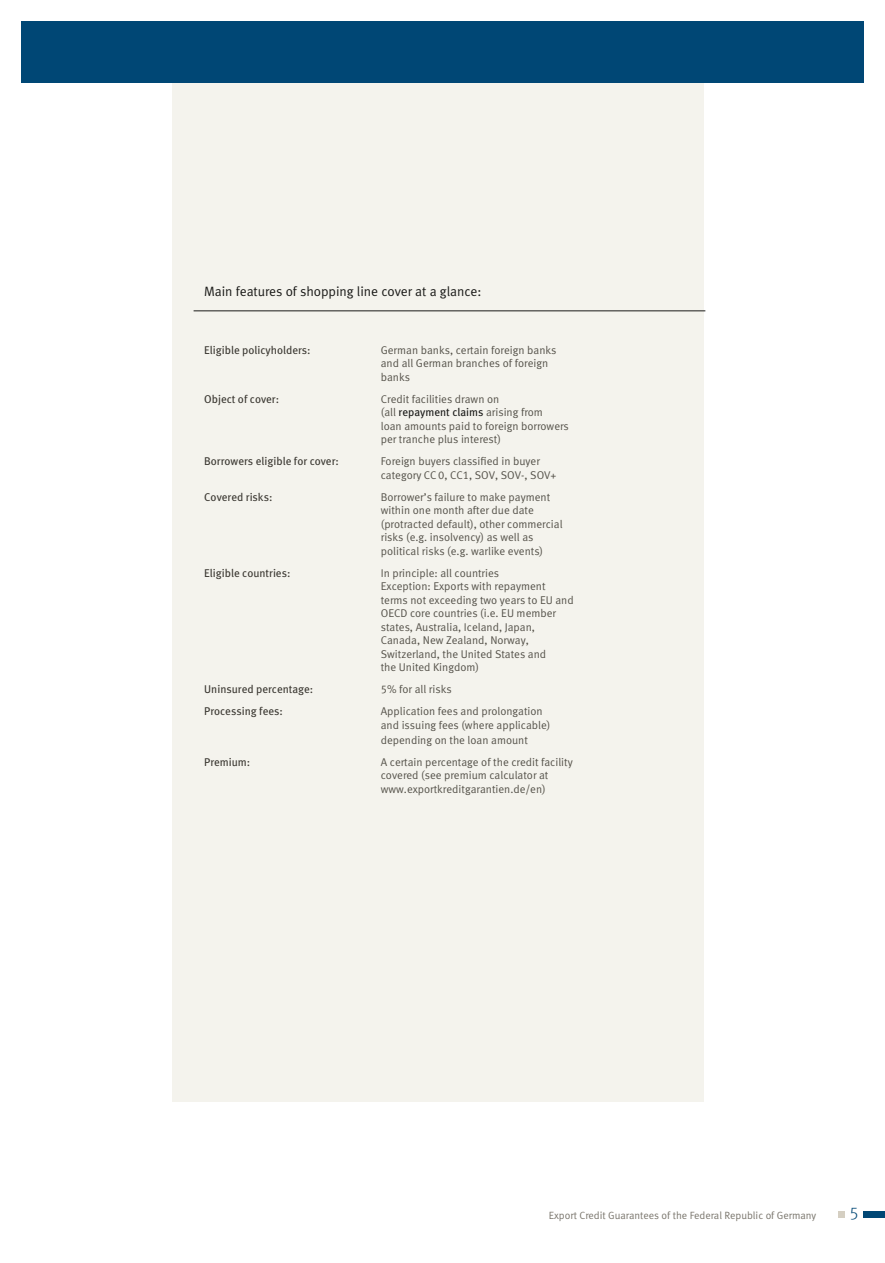
<style>
.page{position:relative;width:885px;height:1263px;background:#fff}
.page>*{position:absolute;margin:0;border:0;box-sizing:border-box;transform-origin:0 0}
.t1{font:17.25px "Meta Light LF";color:#004775}
._2017_Kasten_Head{font:13.5px "Meta Normal";letter-spacing:-.005em;color:#1a1a18}
.PI_Kasten_Fließ{font:11.25px/13.5px "Meta Normal LF";color:#56534b}
.PI_Kasten_Fließ-2{font:11.25px "Meta";color:#3b3832}
.t2{font:10.5px "Meta Normal";letter-spacing:-.005em;color:#7a766d}
.s1{font-family:"Meta";color:#1a1a18}
</style>
<div class="page">
<div style="left:21px;top:21px;width:842px;height:62px;background:#004775"></div>
<div style="left:863px;top:1211px;width:21px;height:7px;background:#004775"></div>
<div style="left:837px;top:1211px;width:7px;height:7px;background:#d5cfc2"></div>
<div style="left:172px;top:83px;width:532px;height:1018px;background:#f4f3ed"></div>
<hr style="left:193px;top:311px;width:512px;height:1px;background:#1a1a18">
<p class="_2017_Kasten_Head" style="left:204px;top:284px;width:278px">Main features of shopping line cover at a glance:</p>
<p class="PI_Kasten_Fließ-2" style="left:204px;top:343px;width:108px">Eligible policyholders:</p>
<p class="PI_Kasten_Fließ" style="left:381px;top:343px;width:177px">German banks, certain foreign banks and all German branches of foreign banks</p>
<p class="PI_Kasten_Fließ-2" style="left:204px;top:392px;width:76px">Object of cover:</p>
<p class="PI_Kasten_Fließ" style="left:381px;top:392px;width:190px">Credit facilities drawn on<br>(all <span class="s1">repayment claims</span> arising from<br>loan amounts paid to foreign borrowers per tranche plus interest)</p>
<p class="PI_Kasten_Fließ-2" style="left:204px;top:455px;width:136px">Borrowers eligible for cover:</p>
<p class="PI_Kasten_Fließ" style="left:381px;top:454px;width:177px">Foreign buyers classified in buyer category CC0, CC1, SOV, SOV-, SOV+</p>
<p class="PI_Kasten_Fließ-2" style="left:204px;top:490px;width:70px">Covered risks:</p>
<p class="PI_Kasten_Fließ" style="left:381px;top:490px;width:183px">Borrower’s failure to make payment within one month after due date (protracted default), other commercial risks (e.g. insolvency) as well as political risks (e.g. warlike events)</p>
<p class="PI_Kasten_Fließ-2" style="left:204px;top:566px;width:88px">Eligible countries:</p>
<p class="PI_Kasten_Fließ" style="left:381px;top:566px;width:194px">In principle: all countries<br>Exception: Exports with repayment terms not exceeding two years to EU and<br>OECD core countries (i.e. EU member states, Australia, Iceland, Japan,<br>Canada, New Zealand, Norway,<br>Switzerland, the United States and<br>the United Kingdom)</p>
<p class="PI_Kasten_Fließ-2" style="left:204px;top:683px;width:111px">Uninsured percentage:</p>
<p class="PI_Kasten_Fließ" style="left:381px;top:682px;width:72px">5% for all risks</p>
<p class="PI_Kasten_Fließ-2" style="left:204px;top:705px;width:80px">Processing fees:</p>
<p class="PI_Kasten_Fließ" style="left:381px;top:704px;width:171px">Application fees and prolongation and issuing fees (where applicable)</p>
<p class="PI_Kasten_Fließ" style="left:381px;top:733px;width:149px">depending on the loan amount</p>
<p class="PI_Kasten_Fließ-2" style="left:204px;top:755px;width:48px">Premium:</p>
<p class="PI_Kasten_Fließ" style="left:381px;top:755px;width:193px">A certain percentage of the credit facility covered (see premium calculator at www.exportkreditgarantien.de/en)</p>
<p class="t2" style="left:549px;top:1209px;width:269px">Export Credit Guarantees of the Federal Republic of Germany</p>
<h1 class="t1" style="left:849px;top:1203px;width:10px">5</h1>
</div>
